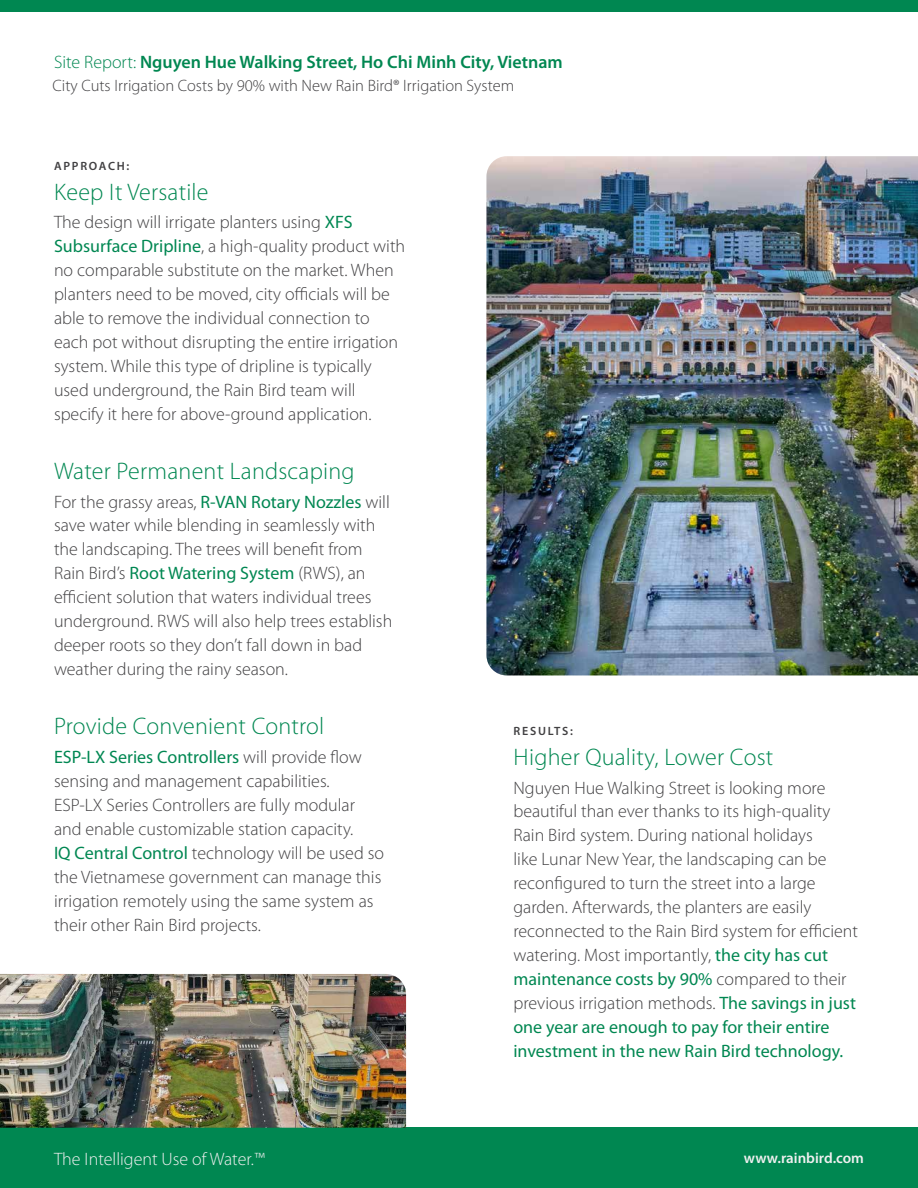
<style>
.page{position:relative;width:918px;height:1188px;background:#fff}
.page>*{position:absolute;margin:0;border:0;box-sizing:border-box;transform-origin:0 0}
.t1{font:300 24px "Myriad Pro";letter-spacing:.01em;color:#008751}
.t2{font:300 18px/24px "Myriad Pro";color:#414042}
.t3{font:600 18px "Myriad Pro";color:#008751}
.t4{font:300 18px "Myriad Pro";color:#f0f0f0}
.t5{font:300 16.5px "Myriad Pro";color:#414042}
.t6{font:600 15px "Myriad Pro";color:#f0f0f0}
.t7{font:600 12px "Myriad Pro";letter-spacing:.145em;color:#414042}
.s1{font-weight:300}
.s2{font-weight:400;color:#008752}
.s3{font-weight:400;color:#008751}
</style>
<div class="page">
<div style="left:0;top:1128px;width:918px;height:60px;background:#008751"></div>
<div style="left:0;top:0;width:918px;height:12px;background:#008751"></div>
<img style="left:0;top:974px;width:406px;height:154px">
<img style="left:486px;top:156px;width:432px;height:519px">
<p class="t3" style="left:54px;top:50px;width:510px"><span class="s1">Site Report:</span> Nguyen Hue Walking Street, Ho Chi Minh City, Vietnam</p>
<p class="t5" style="left:52px;top:77px;width:463px">City Cuts Irrigation Costs by 90% with New Rain Bird® Irrigation System</p>
<p class="t7" style="left:54px;top:158px;width:77px">APPROACH:</p>
<h1 class="t1" style="left:54px;top:179px;width:156px">Keep It Versatile</h1>
<p class="t2" style="left:54px;top:211px;width:353px">The design will irrigate planters using <span class="s2">XFS Subsurface Dripline</span>, a high-quality product with no comparable substitute on the market. When planters need to be moved, city officials will be able to remove the individual connection to each pot without disrupting the entire irrigation system. While this type of dripline is typically used underground, the Rain Bird team will specify it here for above-ground application.</p>
<h1 class="t1" style="left:54px;top:458px;width:302px">Water Permanent Landscaping</h1>
<p class="t2" style="left:54px;top:490px;width:340px">For the grassy areas, <span class="s2">R-VAN Rotary Nozzles</span> will save water while blending in seamlessly with the landscaping. The trees will benefit from Rain Bird’s <span class="s2">Root Watering System</span> (RWS), an efficient solution that waters individual trees underground. RWS will also help trees establish deeper roots so they don’t fall down in bad weather during the rainy season.</p>
<h1 class="t1" style="left:54px;top:713px;width:272px">Provide Convenient Control</h1>
<p class="t2" style="left:54px;top:745px;width:332px"><span class="s2">ESP-LX Series Controllers</span> will provide flow sensing and management capabilities.<br>ESP-LX Series Controllers are fully modular and enable customizable station capacity.<br><span class="s2">IQ Central Control</span> technology will be used so the Vietnamese government can manage this irrigation remotely using the same system as their other Rain Bird projects.</p>
<p class="t7" style="left:514px;top:723px;width:61px">RESULTS:</p>
<h1 class="t1" style="left:513px;top:744px;width:261px">Higher Quality, Lower Cost</h1>
<p class="t2" style="left:513px;top:776px;width:346px">Nguyen Hue Walking Street is looking more beautiful than ever thanks to its high-quality Rain Bird system. During national holidays<br>like Lunar New Year, the landscaping can be reconfigured to turn the street into a large garden. Afterwards, the planters are easily reconnected to the Rain Bird system for efficient watering. Most importantly, <span class="s2">the city has cut maintenance costs by 90%</span> compared to their previous irrigation methods. <span class="s3">The savings in just one year are enough to pay for their entire investment in the new Rain Bird technology.</span></p>
<p class="t4" style="left:54px;top:1149px;width:212px">The Intelligent Use of Water.™</p>
<p class="t6" style="left:744px;top:1149px;width:122px">www.rainbird.com</p>
</div>
